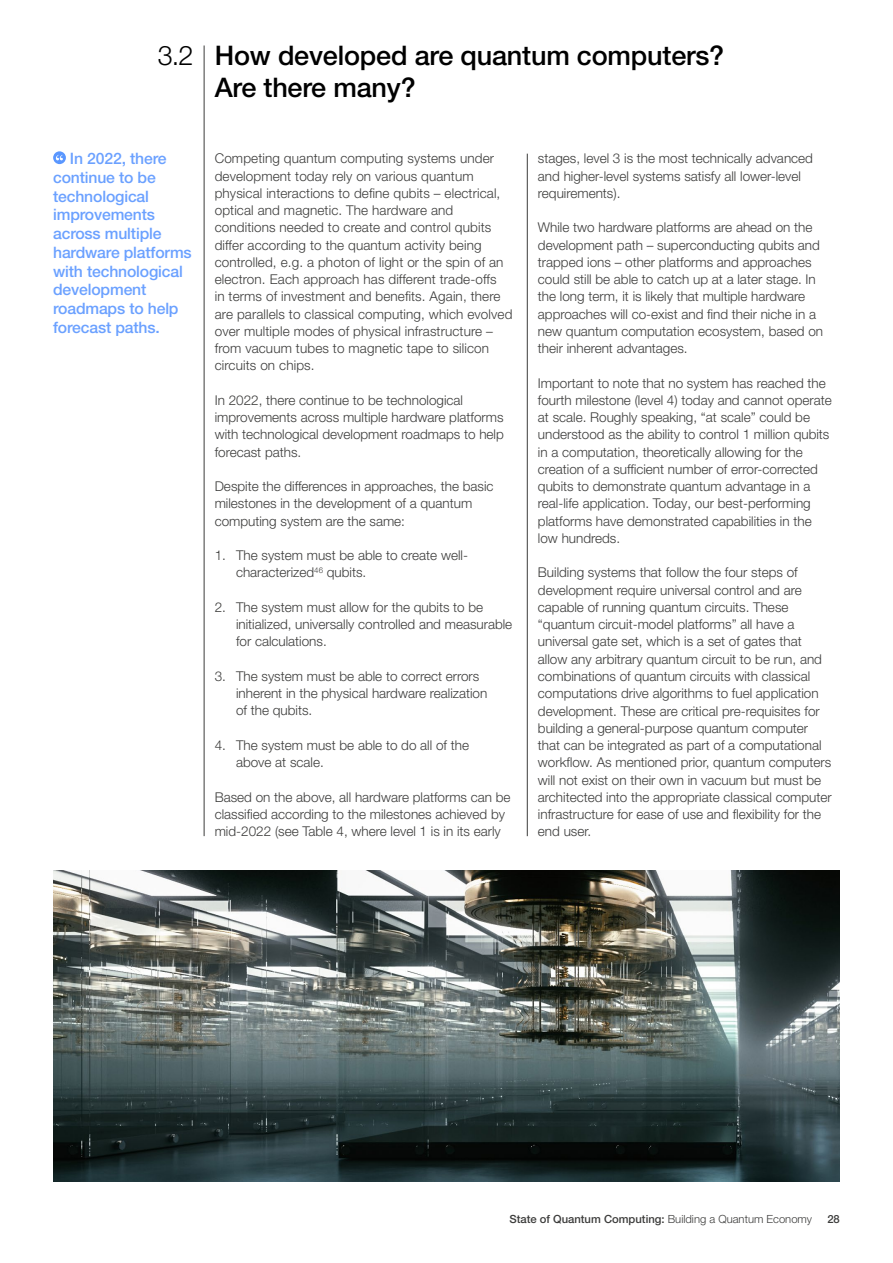
<style>
.page{position:relative;width:893px;height:1263px;background:#fff}
.page>*{position:absolute;margin:0;border:0;box-sizing:border-box;transform-origin:0 0}
.t1{font:500 27px/32.4px "Helvetica Neue LT Pro";letter-spacing:-.005em;color:#000}
.t2{font:300 27px "Helvetica Neue LT Pro";color:#000}
.t3{font:500 15.75px/18.8px "Helvetica Neue LT Pro";letter-spacing:-.01em;color:#6ba1ff}
.t4{font:300 13.5px/17.2px "Helvetica Neue LT Pro";color:#3c3c3b}
.t5{font:500 11.25px "Helvetica Neue LT Pro";color:#3c3c3b}
.s1{font-weight:300}
</style>
<div class="page">
<hr style="left:527px;top:154px;width:1px;height:682px;background:#3c3c3b">
<hr style="left:204px;top:45px;width:1px;height:791px;background:#3c3c3b">
<img style="left:53px;top:871px;width:787px;height:310px">
<svg style="left:53px;top:151px;width:13px;height:13px"></svg>
<svg style="left:56px;top:155px;width:7px;height:5px"></svg>
<h1 class="t2" style="left:158px;top:39px;width:37px">3.2</h1>
<p class="t3" style="left:53px;top:149px;width:140px;text-indent:17px">In 2022, there continue to be technological improvements across multiple hardware platforms with technological development roadmaps to help forecast paths.</p>
<h1 class="t1" style="left:215px;top:39px;width:511px">How developed are quantum computers?<br>Are there many?</h1>
<p class="t4" style="left:215px;top:150px;width:299px">Competing quantum computing systems under development today rely on various quantum physical interactions to define qubits – electrical, optical and magnetic. The hardware and conditions needed to create and control qubits differ according to the quantum activity being controlled, e.g. a photon of light or the spin of an electron. Each approach has different trade-offs<br>in terms of investment and benefits. Again, there are parallels to classical computing, which evolved over multiple modes of physical infrastructure – from vacuum tubes to magnetic tape to silicon circuits on chips.</p>
<p class="t4" style="left:215px;top:391px;width:291px">In 2022, there continue to be technological improvements across multiple hardware platforms with technological development roadmaps to help forecast paths.</p>
<p class="t4" style="left:215px;top:477px;width:280px">Despite the differences in approaches, the basic milestones in the development of a quantum computing system are the same:</p>
<p class="t4" style="left:236px;top:546px;width:234px;text-indent:-21px">1. The system must be able to create well&shy;characterized<sup>46</sup> qubits.</p>
<p class="t4" style="left:236px;top:598px;width:278px;text-indent:-21px">2. The system must allow for the qubits to be initialized, universally controlled and measurable for calculations.</p>
<p class="t4" style="left:236px;top:667px;width:253px;text-indent:-21px">3. The system must be able to correct errors inherent in the physical hardware realization of the qubits.</p>
<p class="t4" style="left:236px;top:736px;width:235px;text-indent:-21px">4. The system must be able to do all of the above at scale.</p>
<p class="t4" style="left:215px;top:788px;width:297px">Based on the above, all hardware platforms can be classified according to the milestones achieved by mid-2022 (see Table 4, where level 1 is in its early</p>
<p class="t4" style="left:538px;top:150px;width:277px">stages, level 3 is the most technically advanced and higher-level systems satisfy all lower-level requirements).</p>
<p class="t4" style="left:538px;top:219px;width:287px">While two hardware platforms are ahead on the development path – superconducting qubits and trapped ions – other platforms and approaches could still be able to catch up at a later stage. In the long term, it is likely that multiple hardware approaches will co-exist and find their niche in a new quantum computation ecosystem, based on their inherent advantages.</p>
<p class="t4" style="left:538px;top:374px;width:295px">Important to note that no system has reached the fourth milestone (level 4) today and cannot operate at scale. Roughly speaking, “at scale” could be understood as the ability to control 1 million qubits in a computation, theoretically allowing for the creation of a sufficient number of error-corrected qubits to demonstrate quantum advantage in a real-life application. Today, our best-performing platforms have demonstrated capabilities in the low hundreds.</p>
<p class="t4" style="left:538px;top:564px;width:295px">Building systems that follow the four steps of development require universal control and are capable of running quantum circuits. These “quantum circuit-model platforms” all have a universal gate set, which is a set of gates that allow any arbitrary quantum circuit to be run, and combinations of quantum circuits with classical computations drive algorithms to fuel application development. These are critical pre-requisites for building a general-purpose quantum computer that can be integrated as part of a computational workflow. As mentioned prior, quantum computers will not exist on their own in vacuum but must be architected into the appropriate classical computer infrastructure for ease of use and flexibility for the end user.</p>
<p class="t5" style="left:509px;top:1212px;width:304px">State of Quantum Computing: <span class="s1">Building a Quantum Economy</span></p>
<p class="t5" style="left:827px;top:1212px;width:14px">28</p>
</div>
